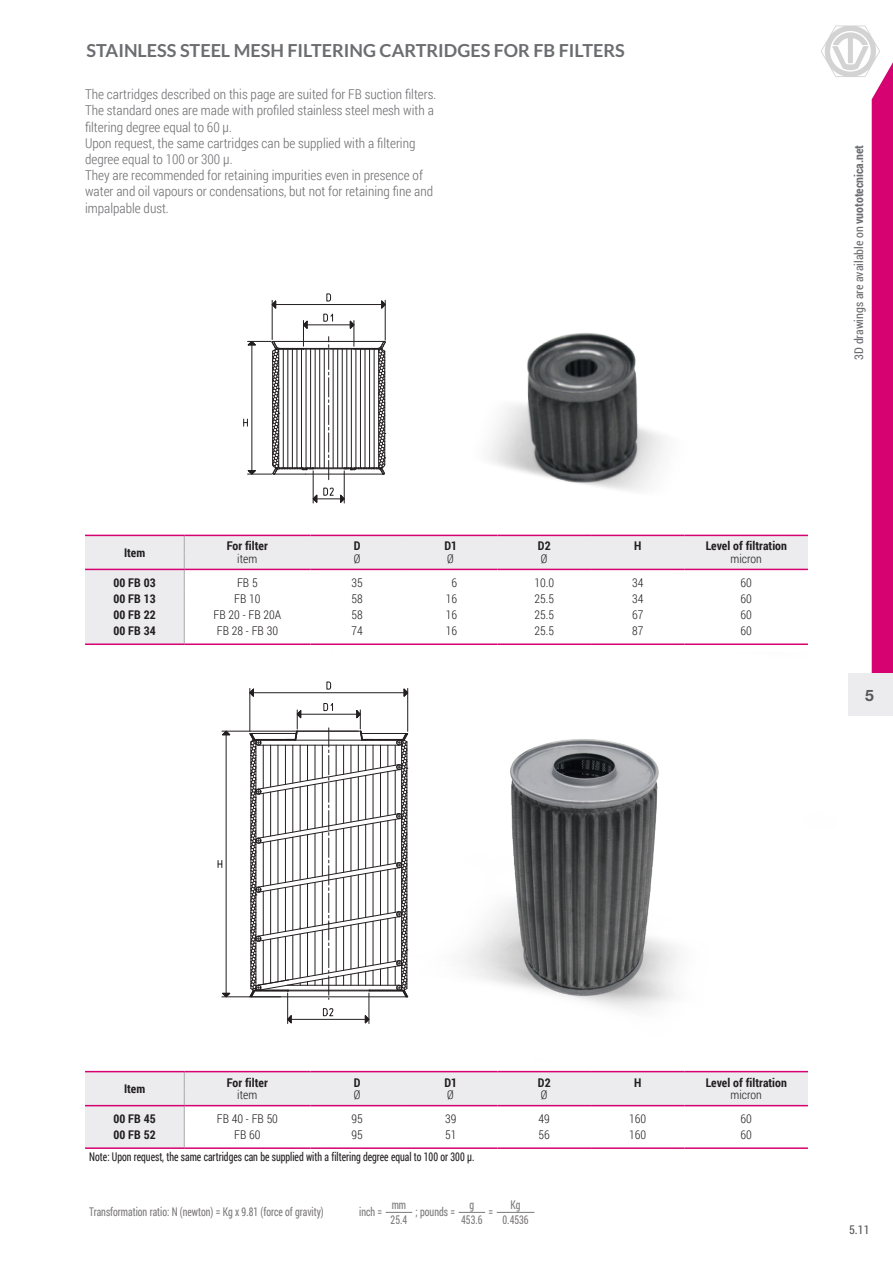
<style>
.page{position:relative;width:893px;height:1263px;background:#fff}
.page>*{position:absolute;margin:0;border:0;box-sizing:border-box;transform-origin:0 0}
.t1{font:700 18px "Lato";color:#6c6d70}
.t2{font:700 15.75px "Helvetica Neue LT Std";color:#57585a}
.t3{font:300 13.5px/16.2px "Roboto Condensed";color:#6c6d70}
.t4{font:12px "Roboto Condensed";color:#231f20;scale:.81 1}
.t5{font:300 12px "Roboto Condensed";color:#231f20}
.t6{font:700 12px "Roboto Condensed";color:#231f20}
.t7{font:12px "Roboto Condensed";color:#6c6d70}
.t8{font:12px "Roboto Condensed";color:#57585a}
.s1{font-weight:700}
</style>
<div class="page">
<img style="left:418px;top:333px;width:330px;height:202px">
<img style="left:331px;top:739px;width:347px;height:284px">
<hr style="left:291px;top:1019px;width:74px;height:1px;background:#231f20">
<hr style="left:287px;top:993px;width:1px;height:30px;background:#231f20">
<hr style="left:369px;top:993px;width:1px;height:30px;background:#231f20">
<svg style="left:323px;top:1008px;width:11px;height:8px"></svg>
<svg style="left:287px;top:1015px;width:5px;height:9px"></svg>
<svg style="left:365px;top:1015px;width:5px;height:9px"></svg>
<svg style="left:218px;top:681px;width:191px;height:318px"></svg>
<hr style="left:313px;top:471px;width:1px;height:32px;background:#231f20">
<hr style="left:344px;top:471px;width:1px;height:32px;background:#231f20">
<svg style="left:312px;top:487px;width:33px;height:16px"></svg>
<svg style="left:243px;top:293px;width:143px;height:187px"></svg>
<svg style="left:821px;top:25px;width:72px;height:648px"></svg>
<div style="left:848px;top:673px;width:45px;height:43px;background:#ececee"></div>
<svg style="left:85px;top:536px;width:723px;height:107px"></svg>
<svg style="left:404px;top:570px;width:404px;height:4px"></svg>
<svg style="left:184px;top:536px;width:1px;height:107px"></svg>
<hr style="left:85px;top:569px;width:99px;height:1px;background:#d60271">
<hr style="left:184px;top:569px;width:126px;height:1px;background:#d60271">
<hr style="left:310px;top:569px;width:94px;height:1px;background:#d60271">
<hr style="left:404px;top:569px;width:93px;height:1px;background:#d60271">
<hr style="left:497px;top:569px;width:94px;height:1px;background:#d60271">
<hr style="left:591px;top:569px;width:94px;height:1px;background:#d60271">
<hr style="left:685px;top:569px;width:123px;height:1px;background:#d60271">
<hr style="left:85px;top:643px;width:99px;height:2px;background:#d60271">
<hr style="left:184px;top:643px;width:126px;height:2px;background:#d60271">
<hr style="left:310px;top:643px;width:94px;height:2px;background:#d60271">
<hr style="left:404px;top:643px;width:93px;height:2px;background:#d60271">
<hr style="left:497px;top:643px;width:94px;height:2px;background:#d60271">
<hr style="left:591px;top:643px;width:94px;height:2px;background:#d60271">
<hr style="left:685px;top:643px;width:123px;height:2px;background:#d60271">
<hr style="left:85px;top:535px;width:99px;height:1px;background:#d60271">
<hr style="left:184px;top:535px;width:126px;height:1px;background:#d60271">
<hr style="left:310px;top:535px;width:94px;height:1px;background:#d60271">
<hr style="left:404px;top:535px;width:93px;height:1px;background:#d60271">
<hr style="left:497px;top:535px;width:94px;height:1px;background:#d60271">
<hr style="left:591px;top:535px;width:94px;height:1px;background:#d60271">
<hr style="left:685px;top:535px;width:123px;height:1px;background:#d60271">
<svg style="left:85px;top:1072px;width:723px;height:75px;fill:#ececee"></svg>
<svg style="left:404px;top:1106px;width:404px;height:5px"></svg>
<svg style="left:184px;top:1072px;width:1px;height:75px"></svg>
<hr style="left:85px;top:1105px;width:99px;height:1px;background:#d60271">
<hr style="left:184px;top:1105px;width:126px;height:1px;background:#d60271">
<hr style="left:310px;top:1105px;width:94px;height:1px;background:#d60271">
<hr style="left:404px;top:1105px;width:93px;height:1px;background:#d60271">
<hr style="left:497px;top:1105px;width:94px;height:1px;background:#d60271">
<hr style="left:591px;top:1105px;width:94px;height:1px;background:#d60271">
<hr style="left:685px;top:1105px;width:123px;height:1px;background:#d60271">
<hr style="left:85px;top:1147px;width:99px;height:2px;background:#d60271">
<hr style="left:184px;top:1147px;width:126px;height:2px;background:#d60271">
<hr style="left:310px;top:1147px;width:94px;height:2px;background:#d60271">
<hr style="left:404px;top:1147px;width:93px;height:2px;background:#d60271">
<hr style="left:497px;top:1147px;width:94px;height:2px;background:#d60271">
<hr style="left:591px;top:1147px;width:94px;height:2px;background:#d60271">
<hr style="left:685px;top:1147px;width:123px;height:2px;background:#d60271">
<hr style="left:85px;top:1071px;width:99px;height:1px;background:#d60271">
<hr style="left:184px;top:1071px;width:126px;height:1px;background:#d60271">
<hr style="left:310px;top:1071px;width:94px;height:1px;background:#d60271">
<hr style="left:404px;top:1071px;width:93px;height:1px;background:#d60271">
<hr style="left:497px;top:1071px;width:94px;height:1px;background:#d60271">
<hr style="left:591px;top:1071px;width:94px;height:1px;background:#d60271">
<hr style="left:685px;top:1071px;width:123px;height:1px;background:#d60271">
<svg style="left:386px;top:1212px;width:26px;height:1px"></svg>
<svg style="left:459px;top:1212px;width:26px;height:1px"></svg>
<hr style="left:497px;top:1212px;width:37px;height:1px;background:#231f20">
<h1 class="t1" style="left:87px;top:40px;width:540px">STAINLESS STEEL MESH FILTERING CARTRIDGES FOR FB FILTERS</h1>
<p class="t3" style="left:85px;top:86px;width:353px">The cartridges described on this page are suited for FB suction filters.<br>The standard ones are made with profiled stainless steel mesh with a filtering degree equal to 60 μ.<br>Upon request, the same cartridges can be supplied with a filtering degree equal to 100 or 300 μ.<br>They are recommended for retaining impurities even in presence of water and oil vapours or condensations, but not for retaining fine and impalpable dust.</p>
<p class="t7" style="left:850px;top:360px;width:216px;rotate:-90deg">3D drawings are available on <span class="s1">vuototecnica.net</span></p>
<p class="t6" style="left:124px;top:544px;width:23px">Item</p>
<p class="t6" style="left:227px;top:538px;width:43px">For filter</p>
<p class="t6" style="left:354px;top:538px;width:8px">D</p>
<p class="t6" style="left:444px;top:538px;width:14px">D1</p>
<p class="t6" style="left:538px;top:538px;width:14px">D2</p>
<p class="t6" style="left:634px;top:538px;width:9px">H</p>
<p class="t6" style="left:706px;top:538px;width:83px">Level of filtration</p>
<p class="t5" style="left:237px;top:550px;width:22px">item</p>
<p class="t5" style="left:354px;top:550px;width:8px">Ø</p>
<p class="t5" style="left:447px;top:550px;width:8px">Ø</p>
<p class="t5" style="left:541px;top:550px;width:8px">Ø</p>
<p class="t5" style="left:731px;top:550px;width:33px">micron</p>
<p class="t6" style="left:113px;top:574px;width:44px">00 FB 03</p>
<p class="t5" style="left:237px;top:574px;width:22px">FB 5</p>
<p class="t5" style="left:352px;top:574px;width:13px">35</p>
<p class="t5" style="left:451px;top:574px;width:7px">6</p>
<p class="t5" style="left:534px;top:574px;width:21px">10.0</p>
<p class="t5" style="left:632px;top:574px;width:13px">34</p>
<p class="t5" style="left:741px;top:574px;width:13px">60</p>
<p class="t6" style="left:113px;top:590px;width:44px">00 FB 13</p>
<p class="t5" style="left:234px;top:590px;width:28px">FB 10</p>
<p class="t5" style="left:352px;top:590px;width:13px">58</p>
<p class="t5" style="left:446px;top:590px;width:13px">16</p>
<p class="t5" style="left:535px;top:590px;width:21px">25.5</p>
<p class="t5" style="left:632px;top:590px;width:13px">34</p>
<p class="t5" style="left:741px;top:590px;width:13px">60</p>
<p class="t6" style="left:113px;top:606px;width:44px">00 FB 22</p>
<p class="t5" style="left:214px;top:607px;width:69px">FB 20 - FB 20A</p>
<p class="t5" style="left:352px;top:607px;width:13px">58</p>
<p class="t5" style="left:446px;top:607px;width:13px">16</p>
<p class="t5" style="left:535px;top:607px;width:21px">25.5</p>
<p class="t5" style="left:632px;top:607px;width:13px">67</p>
<p class="t5" style="left:741px;top:607px;width:13px">60</p>
<p class="t6" style="left:113px;top:623px;width:44px">00 FB 34</p>
<p class="t5" style="left:217px;top:623px;width:63px">FB 28 - FB 30</p>
<p class="t5" style="left:352px;top:623px;width:13px">74</p>
<p class="t5" style="left:446px;top:623px;width:13px">16</p>
<p class="t5" style="left:535px;top:623px;width:21px">25.5</p>
<p class="t5" style="left:632px;top:623px;width:13px">87</p>
<p class="t5" style="left:741px;top:623px;width:13px">60</p>
<p class="t2" style="left:865px;top:686px;width:10px">5</p>
<p class="t6" style="left:124px;top:1080px;width:23px">Item</p>
<p class="t6" style="left:227px;top:1074px;width:43px">For filter</p>
<p class="t6" style="left:354px;top:1074px;width:8px">D</p>
<p class="t6" style="left:444px;top:1074px;width:14px">D1</p>
<p class="t6" style="left:538px;top:1074px;width:14px">D2</p>
<p class="t6" style="left:634px;top:1074px;width:9px">H</p>
<p class="t6" style="left:706px;top:1074px;width:83px">Level of filtration</p>
<p class="t5" style="left:237px;top:1087px;width:22px">item</p>
<p class="t5" style="left:354px;top:1087px;width:8px">Ø</p>
<p class="t5" style="left:447px;top:1087px;width:8px">Ø</p>
<p class="t5" style="left:541px;top:1087px;width:8px">Ø</p>
<p class="t5" style="left:731px;top:1087px;width:33px">micron</p>
<p class="t6" style="left:113px;top:1110px;width:44px">00 FB 45</p>
<p class="t5" style="left:217px;top:1110px;width:63px">FB 40 - FB 50</p>
<p class="t5" style="left:352px;top:1110px;width:13px">95</p>
<p class="t5" style="left:445px;top:1110px;width:13px">39</p>
<p class="t5" style="left:539px;top:1110px;width:13px">49</p>
<p class="t5" style="left:629px;top:1110px;width:19px">160</p>
<p class="t5" style="left:741px;top:1110px;width:13px">60</p>
<p class="t6" style="left:113px;top:1126px;width:44px">00 FB 52</p>
<p class="t5" style="left:234px;top:1127px;width:28px">FB 60</p>
<p class="t5" style="left:352px;top:1127px;width:13px">95</p>
<p class="t5" style="left:445px;top:1127px;width:13px">51</p>
<p class="t5" style="left:539px;top:1127px;width:13px">56</p>
<p class="t5" style="left:629px;top:1127px;width:19px">160</p>
<p class="t5" style="left:741px;top:1127px;width:13px">60</p>
<p class="t4" style="left:89px;top:1148px;width:477px">Note: Upon request, the same cartridges can be supplied with a filtering degree equal to 100 or 300 μ.</p>
<p class="t4" style="left:89px;top:1203px;width:291px">Transformation ratio: N (newton) = Kg x 9.81 (force of gravity)</p>
<p class="t4" style="left:359px;top:1203px;width:30px">inch =</p>
<p class="t4" style="left:511px;top:1196px;width:14px">Kg</p>
<p class="t4" style="left:392px;top:1196px;width:19px">mm</p>
<p class="t4" style="left:469px;top:1196px;width:7px">g</p>
<p class="t4" style="left:416px;top:1203px;width:50px">; pounds =</p>
<p class="t4" style="left:489px;top:1203px;width:7px">=</p>
<p class="t4" style="left:391px;top:1211px;width:22px">25.4</p>
<p class="t4" style="left:461px;top:1211px;width:28px">453.6</p>
<p class="t4" style="left:503px;top:1211px;width:34px">0.4536</p>
<p class="t8" style="left:849px;top:1221px;width:22px">5.11</p>
</div>
